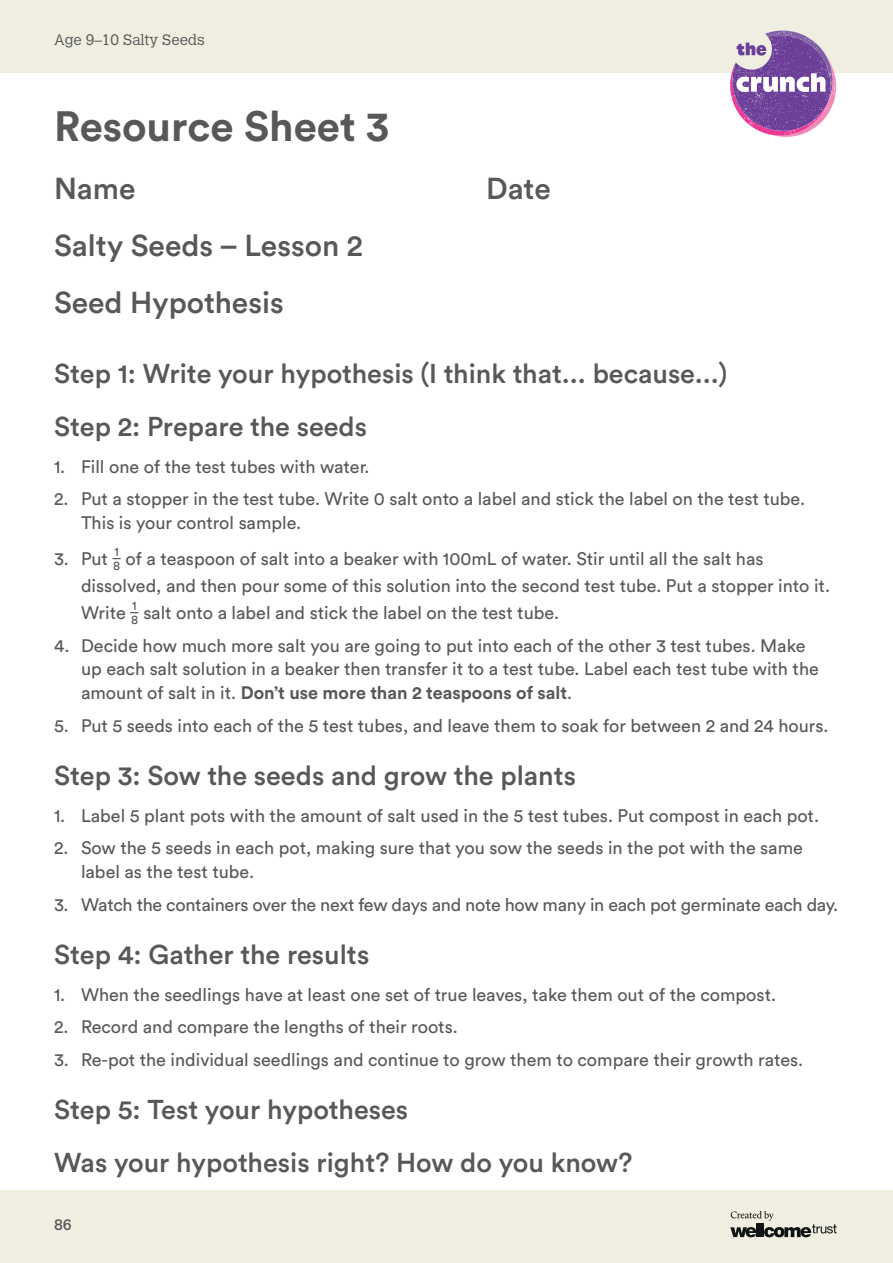
<style>
.page{position:relative;width:893px;height:1263px;background:#fff}
.page>*{position:absolute;margin:0;border:0;box-sizing:border-box;transform-origin:0 0}
.t1{font:700 42px "Circular Pro";color:#57585a}
.t2{font:500 30px/57.3px "Circular Pro";color:#57585a}
.t3{font:500 27px/52.9px "Circular Pro";color:#57585a}
.t4{font:18px/24px "Circular Pro";color:#57585a}
.t5{font:300 15px "Calvert MT Std";color:#57585a}
.t6{font:15px "Calvert MT Std";color:#57585a}
.s1{font-weight:700}
</style>
<div class="page">
<div style="left:0;top:1191px;width:893px;height:72px;background:#efeee1"></div>
<div style="left:0;top:0;width:893px;height:72px;background:#efeee1"></div>
<svg style="left:730px;top:1211px;width:107px;height:26px"></svg>
<svg style="left:730px;top:31px;width:106px;height:106px"></svg>
<p class="t5" style="left:54px;top:31px;width:152px">Age 9–10 Salty Seeds</p>
<h1 class="t1" style="left:54px;top:98px;width:337px">Resource Sheet 3</h1>
<h2 class="t2" style="left:54px;top:158px;width:83px">Name</h2>
<h2 class="t2" style="left:486px;top:158px;width:66px">Date</h2>
<h2 class="t2" style="left:54px;top:215px;width:310px">Salty Seeds – Lesson 2<br>Seed Hypothesis</h2>
<h3 class="t3" style="left:54px;top:346px;width:675px">Step 1: Write your hypothesis (I think that... because...)<br>Step 2: Prepare the seeds</h3>
<p class="t4" style="left:54px;top:454px;width:317px">1. Fill one of the test tubes with water.</p>
<p class="t4" style="left:81px;top:486px;width:726px;text-indent:-27px">2. Put a stopper in the test tube. Write 0 salt onto a label and stick the label on the test tube.<br>This is your control sample.</p>
<p class="t4" style="left:54px;top:546px;width:69px">3. Put <sup>_</sup><sup>1</sup></p>
<p class="t4" style="left:81px;top:544px;width:750px;line-height:27px;text-indent:32px"><sub>8</sub> of a teaspoon of salt into a beaker with 100mL of water. Stir until all the salt has dissolved, and then pour some of this solution into the second test tube. Put a stopper into it.<br>Write <sup>_</sup><sup>1</sup></p>
<p class="t4" style="left:131px;top:600px;width:430px"><sub>8</sub> salt onto a label and stick the label on the test tube.</p>
<p class="t4" style="left:81px;top:632px;width:739px;text-indent:-27px">4. Decide how much more salt you are going to put into each of the other 3 test tubes. Make up each salt solution in a beaker then transfer it to a test tube. Label each test tube with the amount of salt in it. <span class="s1">Don’t use more than 2 teaspoons of salt</span>.</p>
<p class="t4" style="left:54px;top:713px;width:776px">5. Put 5 seeds into each of the 5 test tubes, and leave them to soak for between 2 and 24 hours.</p>
<h3 class="t3" style="left:54px;top:748px;width:524px">Step 3: Sow the seeds and grow the plants</h3>
<p class="t4" style="left:54px;top:803px;width:766px">1. Label 5 plant pots with the amount of salt used in the 5 test tubes. Put compost in each pot.</p>
<p class="t4" style="left:81px;top:835px;width:723px;text-indent:-27px">2. Sow the 5 seeds in each pot, making sure that you sow the seeds in the pot with the same label as the test tube.</p>
<p class="t4" style="left:54px;top:892px;width:786px">3. Watch the containers over the next few days and note how many in each pot germinate each day.</p>
<h3 class="t3" style="left:54px;top:927px;width:317px">Step 4: Gather the results</h3>
<p class="t4" style="left:54px;top:981px;width:724px">1. When the seedlings have at least one set of true leaves, take them out of the compost.</p>
<p class="t4" style="left:54px;top:1014px;width:405px">2. Record and compare the lengths of their roots.</p>
<p class="t4" style="left:54px;top:1046px;width:751px">3. Re-pot the individual seedlings and continue to grow them to compare their growth rates.</p>
<h3 class="t3" style="left:54px;top:1081px;width:580px">Step 5: Test your hypotheses<br>Was your hypothesis right? How do you know?</h3>
<p class="t6" style="left:54px;top:1216px;width:19px">86</p>
</div>
